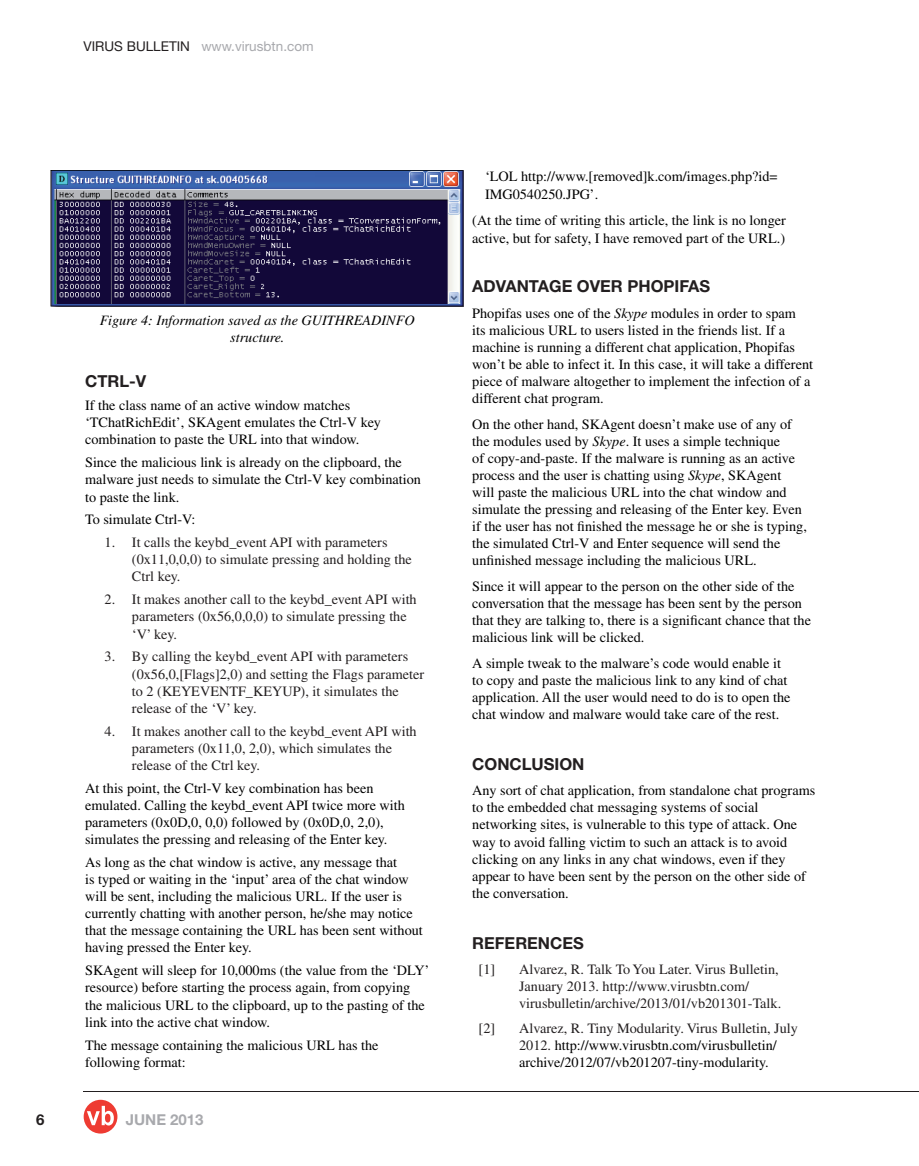
<style>
.page{position:relative;width:919px;height:1166px;background:#fff}
.page>*{position:absolute;margin:0;border:0;box-sizing:border-box;transform-origin:0 0}
.t1{font:700 16.5px "Helvetica Neue";color:#231f20}
.t2{font:700 15px "Helvetica Neue";color:#a8a9ad}
.t3{font:700 15px "Helvetica Neue";color:#231f20}
.t4{font:14.25px/17.1px "Times";color:#000}
.t5{font:14.25px/17.1px "Times";color:#231f20}
.t6{font:italic 14.25px/17.1px "Times";color:#000;text-align:center}
.t7{font:13.5px "Helvetica Neue";color:#a8a9ad}
.s1{color:#231f20}
.s2{font-style:italic}
</style>
<div class="page">
<hr style="left:84px;top:1091px;width:834px;height:1px;background:#231f20">
<div style="left:84px;top:1099px;width:33px;height:34px;background:#ee3b32;border-radius:50%"></div>
<svg style="left:87px;top:1105px;width:27px;height:20px"></svg>
<svg style="left:51px;top:170px;width:412px;height:136px;background:#3a3964"></svg>
<p class="t7" style="left:83px;top:41px;width:231px"><span class="s1">VIRUS BULLETIN</span> www.virusbtn.com</p>
<p class="t6" style="left:100px;top:313px;width:316px">Figure 4: Information saved as the GUITHREADINFO structure.</p>
<p class="t1" style="left:85px;top:375px;width:63px">CTRL-V</p>
<p class="t4" style="left:85px;top:398px;width:297px">If the class name of an active window matches ‘TChatRichEdit’, SKAgent emulates the Ctrl-V key combination to paste the URL into that window.</p>
<p class="t4" style="left:85px;top:455px;width:337px">Since the malicious link is already on the clipboard, the malware just needs to simulate the Ctrl-V key combination to paste the link.</p>
<p class="t4" style="left:85px;top:512px;width:112px">To simulate Ctrl-V:</p>
<p class="t5" style="left:132px;top:535px;width:281px;text-indent:-27px">1. It calls the keybd_event API with parameters (0x11,0,0,0) to simulate pressing and holding the<br>Ctrl key.</p>
<p class="t5" style="left:132px;top:592px;width:286px;text-indent:-27px">2. It makes another call to the keybd_event API with parameters (0x56,0,0,0) to simulate pressing the ‘V’ key.</p>
<p class="t5" style="left:132px;top:649px;width:294px;text-indent:-27px">3. By calling the keybd_event API with parameters (0x56,0,[Flags]2,0) and setting the Flags parameter to 2 (KEYEVENTF_KEYUP), it simulates the release of the ‘V’ key.</p>
<p class="t5" style="left:132px;top:723px;width:286px;text-indent:-27px">4. It makes another call to the keybd_event API with parameters (0x11,0, 2,0), which simulates the release of the Ctrl key.</p>
<p class="t4" style="left:85px;top:780px;width:321px">At this point, the Ctrl-V key combination has been emulated. Calling the keybd_event API twice more with parameters (0x0D,0, 0,0) followed by (0x0D,0, 2,0), simulates the pressing and releasing of the Enter key.</p>
<p class="t4" style="left:85px;top:854px;width:339px">As long as the chat window is active, any message that<br>is typed or waiting in the ‘input’ area of the chat window will be sent, including the malicious URL. If the user is currently chatting with another person, he/she may notice that the message containing the URL has been sent without having pressed the Enter key.</p>
<p class="t4" style="left:85px;top:963px;width:346px">SKAgent will sleep for 10,000ms (the value from the ‘DLY’ resource) before starting the process again, from copying the malicious URL to the clipboard, up to the pasting of the link into the active chat window.</p>
<p class="t4" style="left:85px;top:1037px;width:295px">The message containing the malicious URL has the following format:</p>
<p class="t3" style="left:36px;top:1113px;width:10px">6</p>
<p class="t2" style="left:126px;top:1113px;width:79px">JUNE 2013</p>
<p class="t4" style="left:485px;top:169px;width:294px">‘LOL http://www.[removed]k.com/images.php?id=<br>IMG0540250.JPG’.</p>
<p class="t4" style="left:472px;top:213px;width:315px">(At the time of writing this article, the link is no longer active, but for safety, I have removed part of the URL.)</p>
<p class="t1" style="left:472px;top:280px;width:239px">ADVANTAGE OVER PHOPIFAS</p>
<p class="t4" style="left:472px;top:305px;width:342px">Phopifas uses one of the <span class="s2">Skype</span> modules in order to spam<br>its malicious URL to users listed in the friends list. If a machine is running a different chat application, Phopifas won’t be able to infect it. In this case, it will take a different piece of malware altogether to implement the infection of a different chat program.</p>
<p class="t4" style="left:472px;top:416px;width:336px">On the other hand, SKAgent doesn’t make use of any of the modules used by <span class="s2">Skype</span>. It uses a simple technique<br>of copy-and-paste. If the malware is running as an active process and the user is chatting using <span class="s2">Skype</span>, SKAgent will paste the malicious URL into the chat window and simulate the pressing and releasing of the Enter key. Even if the user has not finished the message he or she is typing, the simulated Ctrl-V and Enter sequence will send the unfinished message including the malicious URL.</p>
<p class="t4" style="left:472px;top:578px;width:340px">Since it will appear to the person on the other side of the conversation that the message has been sent by the person that they are talking to, there is a significant chance that the malicious link will be clicked.</p>
<p class="t4" style="left:472px;top:655px;width:320px">A simple tweak to the malware’s code would enable it to copy and paste the malicious link to any kind of chat application. All the user would need to do is to open the chat window and malware would take care of the rest.</p>
<p class="t1" style="left:472px;top:757px;width:114px">CONCLUSION</p>
<p class="t4" style="left:472px;top:783px;width:344px">Any sort of chat application, from standalone chat programs to the embedded chat messaging systems of social networking sites, is vulnerable to this type of attack. One way to avoid falling victim to such an attack is to avoid clicking on any links in any chat windows, even if they appear to have been sent by the person on the other side of the conversation.</p>
<p class="t1" style="left:472px;top:936px;width:113px">REFERENCES</p>
<p class="t5" style="left:478px;top:961px;width:18px">[1]</p>
<p class="t5" style="left:519px;top:961px;width:264px">Alvarez, R. Talk To You Later. Virus Bulletin,<br>January 2013. http://www.virusbtn.com/ virusbulletin/archive/2013/01/vb201301-Talk.</p>
<p class="t5" style="left:478px;top:1020px;width:18px">[2]</p>
<p class="t4" style="left:519px;top:1020px;width:280px"><span class="s1">Alvarez, R. Tiny Modularity. Virus Bulletin, July<br>2012.</span> http://www.virusbtn.com/virusbulletin/ archive/2012/07/vb201207-tiny-modularity.</p>
</div>
